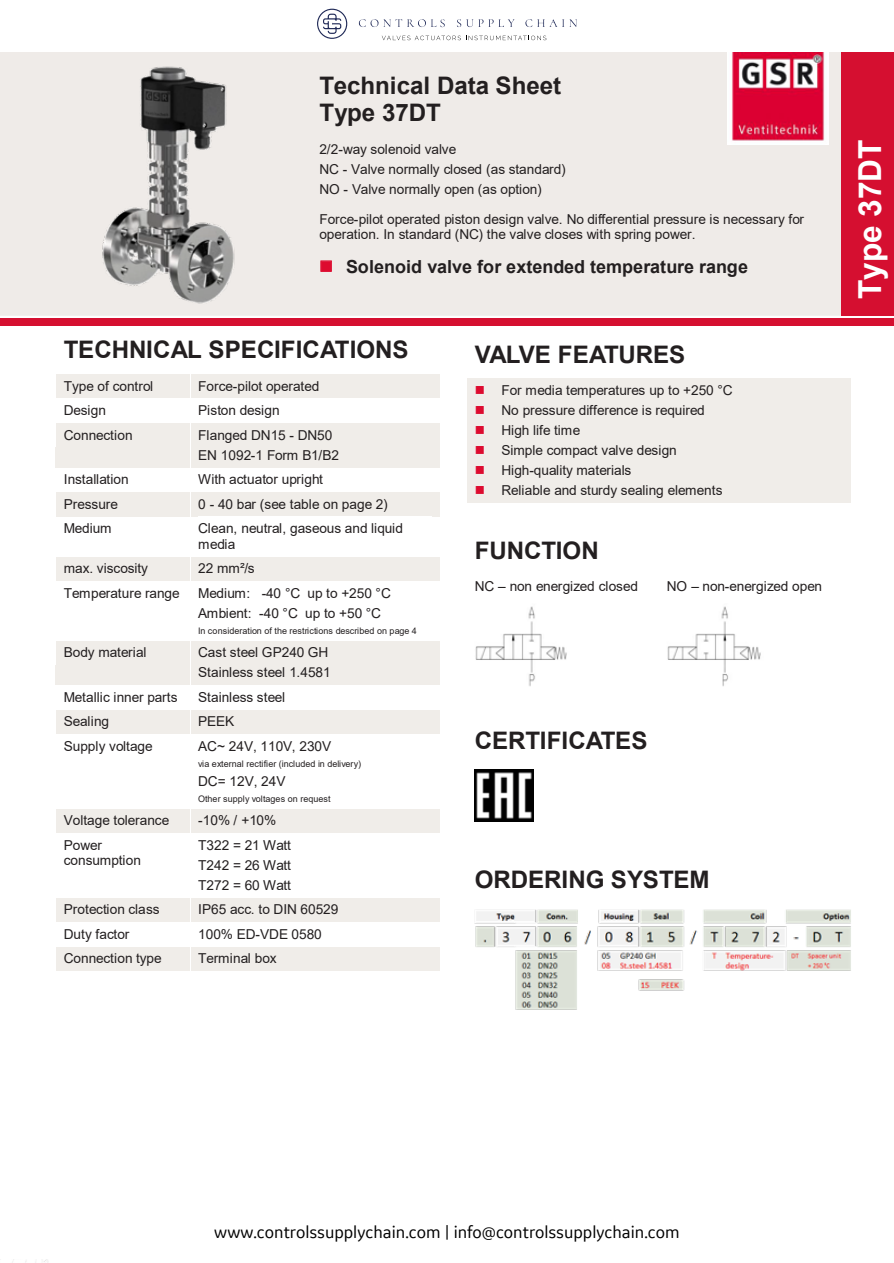
<style>
.page{position:relative;width:894px;height:1263px;background:#fff}
.page>*{position:absolute;margin:0;border:0;box-sizing:border-box;transform-origin:0 0}
.t1{font:700 31.65px "Arial";letter-spacing:-.005em;color:#fff}
.t2{font:700 24.15px/27.3px "Arial";letter-spacing:-.005em;color:#231f20}
.t3{font:18px "GE Sans";color:#010101}
.t4{font:700 18px "Arial";letter-spacing:.005em;color:#231f20}
.t5{font:13.65px/20px "Arial";letter-spacing:-.005em;color:#231f20}
.t6{font:9px "Arial";letter-spacing:.005em;color:#231f20}
.s1{color:#dd0b2f}
.s2{font-style:inherit}
</style>
<div class="page">
<img style="left:0;top:8px;width:893px;height:1255px">
<div style="left:0;top:1197px;width:893px;height:61px;background:#fff"></div>
<svg style="left:524px;top:19px;width:52px;height:8px"></svg>
<svg style="left:456px;top:19px;width:58px;height:8px"></svg>
<svg style="left:381px;top:36px;width:165px;height:4px"></svg>
<svg style="left:317px;top:9px;width:30px;height:30px"></svg>
<svg style="left:358px;top:19px;width:87px;height:8px"></svg>
<h2 class="t2" style="left:319px;top:72px;width:243px">Technical Data Sheet<br>Type 37DT</h2>
<p class="t5" style="left:319px;top:139px;width:247px">2/2-way solenoid valve<br>NC - Valve normally closed (as standard)<br>NO - Valve normally open (as option)</p>
<p class="t5" style="left:319px;top:211px;width:486px;line-height:15.1px">Force-pilot operated piston design valve. No differential pressure is necessary for operation. In standard (NC) the valve closes with spring power.</p>
<h3 class="t4" style="left:319px;top:254px;width:430px"><span class="s1">■</span> Solenoid valve for extended temperature range</h3>
<h2 class="t2" style="left:64px;top:336px;width:346px">TECHNICAL SPECIFICATIONS</h2>
<p class="t5" style="left:64px;top:376px;width:91px">Type of control</p>
<p class="t5" style="left:198px;top:376px;width:122px">Force-pilot operated</p>
<p class="t5" style="left:64px;top:400px;width:44px">Design</p>
<p class="t5" style="left:198px;top:400px;width:83px">Piston design</p>
<p class="t5" style="left:64px;top:425px;width:70px">Connection</p>
<p class="t5" style="left:198px;top:425px;width:142px">Flanged DN15 - DN50<br>EN 1092-1 Form B1/B2</p>
<p class="t5" style="left:64px;top:469px;width:66px">Installation</p>
<p class="t5" style="left:198px;top:469px;width:126px">With actuator upright</p>
<p class="t5" style="left:64px;top:494px;width:56px">Pressure</p>
<p class="t5" style="left:198px;top:494px;width:191px">0 - 40 bar (see table on page 2)</p>
<p class="t5" style="left:64px;top:518px;width:49px">Medium</p>
<p class="t5" style="left:198px;top:521px;width:206px;line-height:15.5px">Clean, neutral, gaseous and liquid media</p>
<p class="t5" style="left:64px;top:558px;width:86px">max. viscosity</p>
<p class="t5" style="left:198px;top:558px;width:58px">22 mm²/s</p>
<p class="t5" style="left:64px;top:583px;width:117px">Temperature range</p>
<p class="t5" style="left:198px;top:583px;width:194px">Medium: -40 °C up to +250 °C<br>Ambient: -40 °C up to +50 °C</p>
<p class="t6" style="left:198px;top:625px;width:220px">In consideration of the restrictions described on page 4</p>
<p class="t5" style="left:64px;top:642px;width:84px">Body material</p>
<p class="t5" style="left:198px;top:642px;width:134px">Cast steel GP240 GH<br>Stainless steel 1.4581</p>
<p class="t5" style="left:64px;top:687px;width:115px">Metallic inner parts</p>
<p class="t5" style="left:198px;top:687px;width:88px">Stainless steel</p>
<p class="t5" style="left:64px;top:711px;width:47px">Sealing</p>
<p class="t5" style="left:198px;top:711px;width:38px">PEEK</p>
<p class="t5" style="left:64px;top:736px;width:90px">Supply voltage</p>
<p class="t5" style="left:198px;top:736px;width:134px">AC~ 24V, 110V, 230V</p>
<p class="t6" style="left:198px;top:758px;width:164px">via external rectifier (included in delivery)</p>
<p class="t5" style="left:198px;top:771px;width:89px">DC= 12V, 24V</p>
<p class="t6" style="left:198px;top:793px;width:134px">Other supply voltages on request</p>
<p class="t5" style="left:64px;top:811px;width:107px">Voltage tolerance</p>
<p class="t5" style="left:198px;top:811px;width:80px">-10% / +10%</p>
<p class="t5" style="left:64px;top:837px;width:79px;line-height:15.1px">Power consumption</p>
<p class="t5" style="left:198px;top:835px;width:94px;text-align:justify">T322 = 21 Watt T242 = 26 Watt T272 = 60 Watt</p>
<p class="t5" style="left:64px;top:899px;width:97px">Protection class</p>
<p class="t5" style="left:198px;top:899px;width:142px">IP65 acc. to DIN 60529</p>
<p class="t5" style="left:64px;top:924px;width:67px">Duty factor</p>
<p class="t5" style="left:198px;top:924px;width:125px">100% ED-VDE 0580</p>
<p class="t5" style="left:64px;top:948px;width:99px">Connection type</p>
<p class="t5" style="left:198px;top:948px;width:80px">Terminal box</p>
<h2 class="t2" style="left:474px;top:341px;width:212px">VALVE FEATURES</h2>
<p class="t5" style="left:474px;top:380px;width:259px"><span class="s1">■</span> For media temperatures up to +250 °C</p>
<p class="t5" style="left:474px;top:400px;width:231px"><span class="s1">■</span> No pressure difference is required</p>
<p class="t5" style="left:474px;top:420px;width:107px"><span class="s1">■</span> High life time</p>
<p class="t5" style="left:474px;top:440px;width:203px"><span class="s1">■</span> Simple compact valve design</p>
<p class="t5" style="left:474px;top:460px;width:158px"><span class="s1">■</span> High-quality materials</p>
<p class="t5" style="left:474px;top:480px;width:249px"><span class="s1">■</span> Reliable and sturdy sealing elements</p>
<h2 class="t2" style="left:474px;top:537px;width:125px">FUNCTION</h2>
<p class="t5" style="left:474px;top:576px;width:165px">NC <span class="s2">–</span> non energized closed</p>
<p class="t5" style="left:666px;top:576px;width:157px">NO <span class="s2">–</span> non-energized open</p>
<h2 class="t2" style="left:474px;top:728px;width:174px">CERTIFICATES</h2>
<h2 class="t2" style="left:474px;top:866px;width:236px">ORDERING SYSTEM</h2>
<h1 class="t1" style="left:847px;top:299px;width:161px;rotate:-90deg">Type 37DT</h1>
<p class="t5" style="left:448px;top:1216px;width:21px">1/4</p>
<h3 class="t3" style="left:214px;top:1221px;width:466px">www.controlssupplychain.com | info@controlssupplychain.com</h3>
</div>
